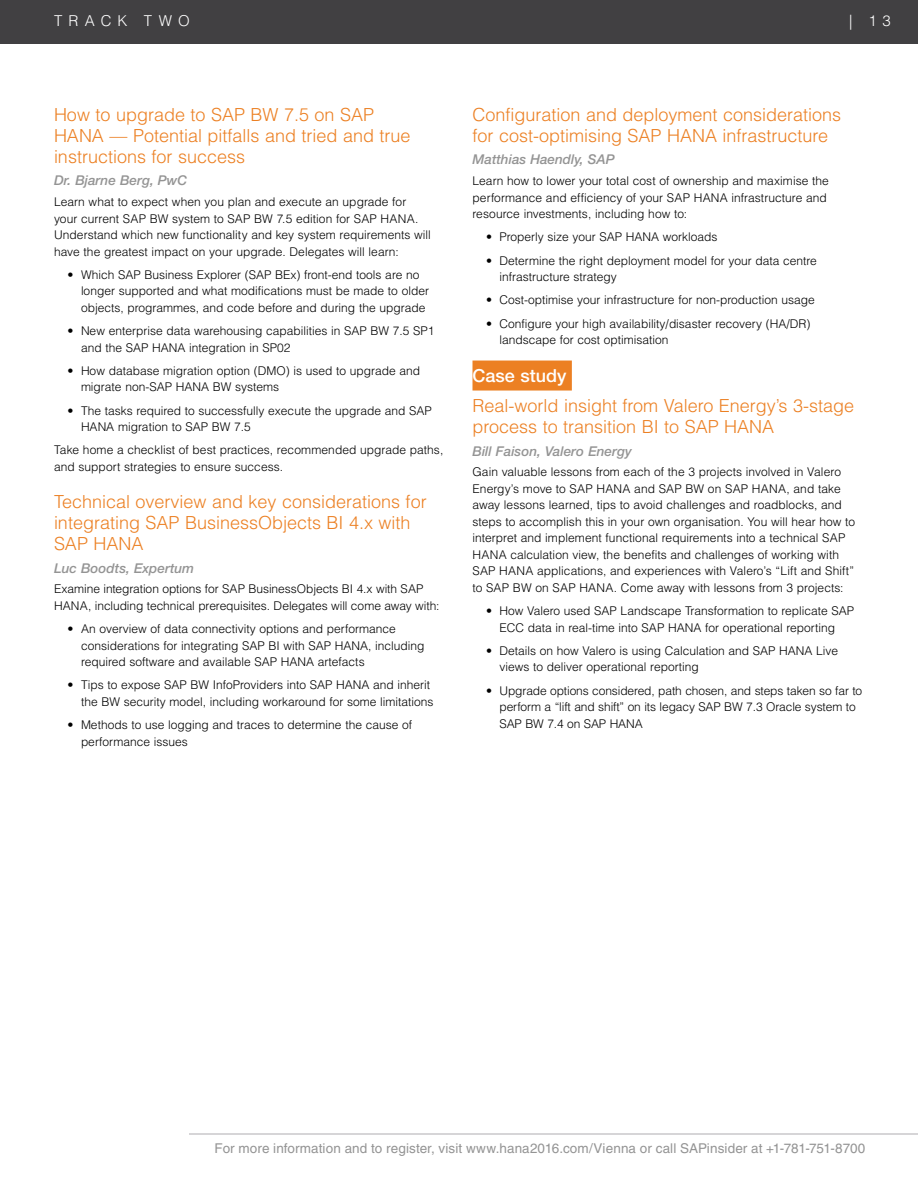
<style>
.page{position:relative;width:918px;height:1188px;background:#fff}
.page>*{position:absolute;margin:0;border:0;box-sizing:border-box;transform-origin:0 0}
.t1{font:300 18px/21px "Helvetica LT Std";color:#ec8023}
.t2{font:500 18px "Helvetica Neue LT Std";color:#fff}
.t3{font:300 15px "Helvetica LT Std";letter-spacing:.41em;color:#fff}
.t4{font:13.5px "Helvetica LT Std";letter-spacing:.005em;color:#949494}
.t5{font:italic 500 13.5px "Helvetica Neue LT Std";color:#949494}
.t6{font:300 12px/16.5px "Helvetica LT Std";color:#000}
</style>
<div class="page">
<div style="left:0;top:0;width:918px;height:43px;background:#414042"></div>
<hr style="left:189px;top:1134px;width:729px;height:1px;background:#afadb0">
<div style="left:472px;top:361px;width:100px;height:30px;background:#ec8023"></div>
<p class="t3" style="left:54px;top:11px;width:137px">TRACK TWO</p>
<p class="t3" style="left:849px;top:11px;width:43px">| 1 3</p>
<h1 class="t1" style="left:54px;top:104px;width:358px">How to upgrade to SAP BW 7.5 on SAP<br>HANA — Potential pitfalls and tried and true instructions for success</h1>
<p class="t5" style="left:54px;top:172px;width:135px">Dr. Bjarne Berg, PwC</p>
<p class="t6" style="left:54px;top:193px;width:378px">Learn what to expect when you plan and execute an upgrade for your current SAP BW system to SAP BW 7.5 edition for SAP HANA.<br>Understand which new functionality and key system requirements will have the greatest impact on your upgrade. Delegates will learn:</p>
<p class="t6" style="left:81px;top:266px;width:350px;text-indent:-14px">• Which SAP Business Explorer (SAP BEx) front-end tools are no longer supported and what modifications must be made to older objects, programmes, and code before and during the upgrade</p>
<p class="t6" style="left:81px;top:322px;width:355px;text-indent:-14px">• New enterprise data warehousing capabilities in SAP BW 7.5 SP1 and the SAP HANA integration in SP02</p>
<p class="t6" style="left:81px;top:362px;width:341px;text-indent:-14px">• How database migration option (DMO) is used to upgrade and migrate non-SAP HANA BW systems</p>
<p class="t6" style="left:81px;top:402px;width:352px;text-indent:-14px">• The tasks required to successfully execute the upgrade and SAP<br>HANA migration to SAP BW 7.5</p>
<p class="t6" style="left:54px;top:442px;width:391px">Take home a checklist of best practices, recommended upgrade paths, and support strategies to ensure success.</p>
<h1 class="t1" style="left:54px;top:491px;width:374px">Technical overview and key considerations for integrating SAP BusinessObjects BI 4.x with<br>SAP HANA</h1>
<p class="t5" style="left:54px;top:560px;width:142px">Luc Boodts, Expertum</p>
<p class="t6" style="left:54px;top:581px;width:387px">Examine integration options for SAP BusinessObjects BI 4.x with SAP<br>HANA, including technical prerequisites. Delegates will come away with:</p>
<p class="t6" style="left:81px;top:621px;width:345px;text-indent:-14px">• An overview of data connectivity options and performance considerations for integrating SAP BI with SAP HANA, including required software and available SAP HANA artefacts</p>
<p class="t6" style="left:68px;top:677px;width:368px;text-align:right">• Tips to expose SAP BW InfoProviders into SAP HANA and inherit the BW security model, including workaround for some limitations</p>
<p class="t6" style="left:81px;top:717px;width:333px;text-indent:-14px">• Methods to use logging and traces to determine the cause of performance issues</p>
<h1 class="t1" style="left:472px;top:104px;width:370px">Configuration and deployment considerations for cost-optimising SAP HANA infrastructure</h1>
<p class="t5" style="left:472px;top:151px;width:144px">Matthias Haendly, SAP</p>
<p class="t6" style="left:472px;top:172px;width:358px">Learn how to lower your total cost of ownership and maximise the performance and efficiency of your SAP HANA infrastructure and resource investments, including how to:</p>
<p class="t6" style="left:486px;top:229px;width:233px">• Properly size your SAP HANA workloads</p>
<p class="t6" style="left:500px;top:252px;width:319px;text-indent:-14px">• Determine the right deployment model for your data centre infrastructure strategy</p>
<p class="t6" style="left:486px;top:292px;width:330px">• Cost-optimise your infrastructure for non-production usage</p>
<p class="t6" style="left:500px;top:315px;width:312px;text-indent:-14px">• Configure your high availability/disaster recovery (HA/DR) landscape for cost optimisation</p>
<h1 class="t2" style="left:472px;top:364px;width:95px">Case study</h1>
<h1 class="t1" style="left:472px;top:395px;width:383px">Real-world insight from Valero Energy’s 3-stage process to transition BI to SAP HANA</h1>
<p class="t5" style="left:472px;top:443px;width:161px">Bill Faison, Valero Energy</p>
<p class="t6" style="left:472px;top:464px;width:384px">Gain valuable lessons from each of the 3 projects involved in Valero Energy’s move to SAP HANA and SAP BW on SAP HANA, and take away lessons learned, tips to avoid challenges and roadblocks, and steps to accomplish this in your own organisation. You will hear how to interpret and implement functional requirements into a technical SAP HANA calculation view, the benefits and challenges of working with SAP HANA applications, and experiences with Valero’s “Lift and Shift” to SAP BW on SAP HANA. Come away with lessons from 3 projects:</p>
<p class="t6" style="left:486px;top:603px;width:370px;text-align:center">• How Valero used SAP Landscape Transformation to replicate SAP<br>ECC data in real-time into SAP HANA for operational reporting</p>
<p class="t6" style="left:500px;top:642px;width:340px;text-indent:-14px">• Details on how Valero is using Calculation and SAP HANA Live views to deliver operational reporting</p>
<p class="t6" style="left:500px;top:682px;width:364px;text-indent:-14px">• Upgrade options considered, path chosen, and steps taken so far to perform a “lift and shift” on its legacy SAP BW 7.3 Oracle system to<br>SAP BW 7.4 on SAP HANA</p>
<p class="t4" style="left:215px;top:1141px;width:652px">For more information and to register, visit www.hana2016.com/Vienna or call SAPinsider at +1-781-751-8700</p>
</div>
